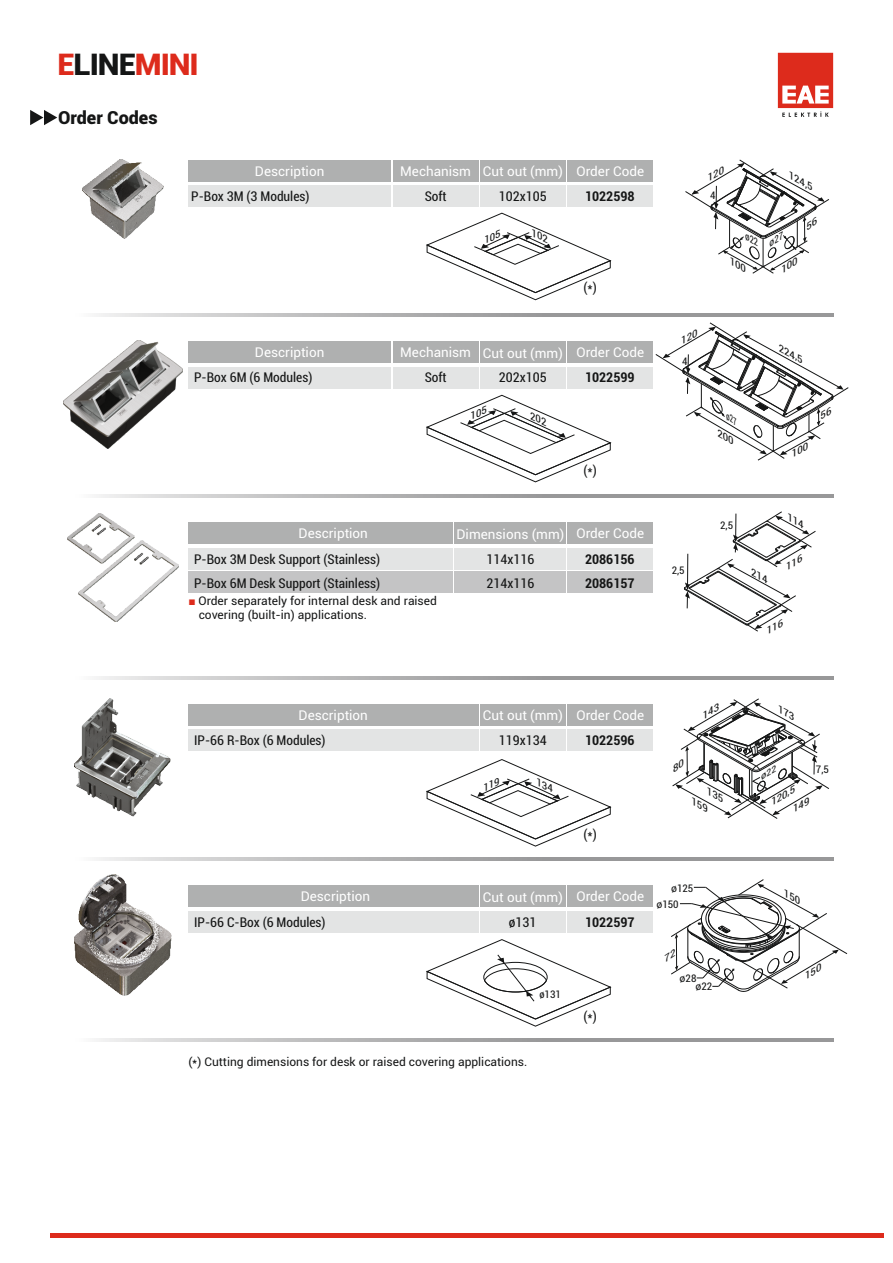
<style>
.page{position:relative;width:893px;height:1263px;background:#fff}
.page>*{position:absolute;margin:0;border:0;box-sizing:border-box;transform-origin:0 0}
.t1{font:900 30px "Roboto";letter-spacing:-.035em;color:#dd2b1c}
.t2{font:900 18px "Roboto";color:#151616}
.t3{font:condensed 13.5px/24px "Roboto";color:#151616}
.t4{font:13.5px "Roboto";color:#fff}
.t5{font:700 condensed 13.5px/24px "Roboto";color:#151616}
.t6{font:12px/13.4px "Roboto";color:#151616}
.t7{font:condensed 10.5px/8.1px "Roboto";color:#151616}
.t8{font:italic condensed 9.3px/15.8px "Roboto";color:#151616;scale:1.29 1}
.t9{font:italic condensed 9px/17.7px "Roboto";color:#151616;scale:1.35 1}
.s1{color:#151616}
.s2{font-family:"Arial";color:#dd2b1c}
.s3{font-stretch:normal}
</style>
<div class="page">
<svg style="left:30px;top:110px;width:27px;height:15px"></svg>
<svg style="left:778px;top:53px;width:55px;height:64px"></svg>
<hr style="left:51px;top:1233px;width:833px;height:4px;background:#dd2b1c">
<div style="left:568px;top:160px;width:85px;height:21px;background:#afb0b0"></div>
<div style="left:568px;top:185px;width:85px;height:22px;background:#e3e4e4"></div>
<div style="left:480px;top:160px;width:85px;height:21px;background:#afb0b0"></div>
<div style="left:480px;top:185px;width:85px;height:22px;background:#e3e4e4"></div>
<div style="left:393px;top:160px;width:85px;height:21px;background:#afb0b0"></div>
<div style="left:393px;top:185px;width:85px;height:22px;background:#e3e4e4"></div>
<img style="left:82px;top:160px;width:81px;height:79px">
<svg style="left:96px;top:313px;width:737px;height:4px;background:#afafb0"></svg>
<div style="left:568px;top:341px;width:85px;height:22px;background:#afb0b0"></div>
<div style="left:568px;top:367px;width:85px;height:21px;background:#e3e4e4"></div>
<div style="left:480px;top:341px;width:85px;height:22px;background:#afb0b0"></div>
<div style="left:480px;top:367px;width:85px;height:21px;background:#e3e4e4"></div>
<div style="left:393px;top:341px;width:85px;height:22px;background:#afb0b0"></div>
<div style="left:393px;top:367px;width:85px;height:21px;background:#e3e4e4"></div>
<div style="left:188px;top:341px;width:203px;height:22px;background:#afb0b0"></div>
<div style="left:188px;top:367px;width:203px;height:21px;background:#e3e4e4"></div>
<svg style="left:96px;top:494px;width:737px;height:4px;background:#afafb0"></svg>
<div style="left:188px;top:160px;width:203px;height:21px;background:#afb0b0"></div>
<div style="left:188px;top:185px;width:203px;height:22px;background:#e3e4e4"></div>
<img style="left:63px;top:341px;width:119px;height:107px">
<div style="left:568px;top:523px;width:85px;height:21px;background:#afb0b0"></div>
<div style="left:568px;top:548px;width:85px;height:21px;background:#e3e4e4"></div>
<div style="left:454px;top:523px;width:111px;height:21px;background:#afb0b0"></div>
<div style="left:454px;top:548px;width:111px;height:21px;background:#e3e4e4"></div>
<div style="left:188px;top:523px;width:264px;height:21px;background:#afb0b0"></div>
<div style="left:188px;top:548px;width:264px;height:21px;background:#e3e4e4"></div>
<hr style="left:63px;top:676px;width:770px;height:3px;background:#989899">
<img style="left:67px;top:514px;width:111px;height:108px">
<div style="left:568px;top:572px;width:85px;height:21px;background:#c4c4c5"></div>
<div style="left:454px;top:572px;width:111px;height:21px;background:#c4c4c5"></div>
<div style="left:188px;top:572px;width:264px;height:21px;background:#c4c4c5"></div>
<div style="left:568px;top:704px;width:85px;height:21px;background:#afb0b0"></div>
<div style="left:568px;top:730px;width:85px;height:21px;background:#e3e4e4"></div>
<div style="left:480px;top:704px;width:85px;height:21px;background:#afb0b0"></div>
<div style="left:480px;top:730px;width:85px;height:21px;background:#e3e4e4"></div>
<div style="left:188px;top:704px;width:290px;height:21px;background:#afb0b0"></div>
<div style="left:188px;top:730px;width:290px;height:21px;background:#e3e4e4"></div>
<svg style="left:96px;top:857px;width:737px;height:4px;background:#afafb0"></svg>
<div style="left:568px;top:885px;width:85px;height:22px;background:#afb0b0"></div>
<div style="left:568px;top:911px;width:85px;height:21px;background:#e3e4e4"></div>
<div style="left:480px;top:885px;width:85px;height:22px;background:#afb0b0"></div>
<div style="left:480px;top:911px;width:85px;height:21px;background:#e3e4e4"></div>
<div style="left:188px;top:885px;width:290px;height:22px;background:#afb0b0"></div>
<div style="left:188px;top:911px;width:290px;height:21px;background:#e3e4e4"></div>
<svg style="left:96px;top:1038px;width:737px;height:4px;background:#afafb0"></svg>
<img style="left:75px;top:699px;width:96px;height:117px">
<img style="left:74px;top:874px;width:97px;height:121px">
<svg style="left:426px;top:939px;width:185px;height:87px"></svg>
<svg style="left:671px;top:879px;width:177px;height:113px"></svg>
<svg style="left:685px;top:159px;width:144px;height:115px"></svg>
<svg style="left:655px;top:322px;width:194px;height:139px"></svg>
<svg style="left:684px;top:511px;width:132px;height:121px"></svg>
<svg style="left:672px;top:698px;width:157px;height:121px"></svg>
<svg style="left:426px;top:213px;width:185px;height:87px"></svg>
<svg style="left:426px;top:395px;width:185px;height:87px"></svg>
<svg style="left:426px;top:759px;width:185px;height:87px"></svg>
<h1 class="t1" style="left:57px;top:52px;width:143px">E<span class="s1">LINE</span>MINI</h1>
<h2 class="t2" style="left:58px;top:110px;width:101px">Order Codes</h2>
<p class="t4" style="left:255px;top:166px;width:71px">Description</p>
<p class="t3" style="left:191px;top:186px;width:120px">P-Box 3M (3 Modules)</p>
<p class="t4" style="left:255px;top:347px;width:71px">Description</p>
<p class="t3" style="left:194px;top:367px;width:120px">P-Box 6M (6 Modules)</p>
<p class="t4" style="left:400px;top:166px;width:245px">Mechanism Cut out (mm) Order Code</p>
<p class="t3" style="left:425px;top:186px;width:23px">Soft</p>
<p class="t3" style="left:499px;top:186px;width:49px">102x105</p>
<p class="t5" style="left:585px;top:186px;width:51px">1022598</p>
<p class="t3" style="left:584px;top:276px;width:15px">(*)</p>
<p class="t4" style="left:400px;top:347px;width:245px">Mechanism Cut out (mm) Order Code</p>
<p class="t3" style="left:425px;top:367px;width:23px">Soft</p>
<p class="t3" style="left:499px;top:367px;width:49px">202x105</p>
<p class="t5" style="left:585px;top:367px;width:51px">1022599</p>
<p class="t7" style="left:710px;top:192px;width:7px">4</p>
<p class="t7" style="left:682px;top:358px;width:7px">4</p>
<p class="t3" style="left:584px;top:460px;width:15px">(*)</p>
<p class="t4" style="left:456px;top:529px;width:109px">Dimensions (mm)</p>
<p class="t4" style="left:299px;top:528px;width:71px">Description</p>
<p class="t4" style="left:576px;top:528px;width:69px">Order Code</p>
<p class="t3" style="left:194px;top:548px;width:187px">P-Box 3M Desk Support (Stainless)<br>P-Box 6M Desk Support (Stainless)</p>
<p class="t6" style="left:199px;top:595px;width:240px;text-indent:-10px"><span class="s2">■</span> Order separately for internal desk and raised covering (built-in) applications.</p>
<p class="t3" style="left:487px;top:548px;width:49px">114x116<br>214x116</p>
<p class="t5" style="left:585px;top:548px;width:51px">2086156<br>2086157</p>
<p class="t7" style="left:672px;top:567px;width:14px">2,5</p>
<p class="t7" style="left:720px;top:522px;width:14px">2,5</p>
<p class="t8" style="left:793px;top:169px;width:22px;rotate:28deg">124,5</p>
<p class="t8" style="left:783px;top:342px;width:22px;rotate:28deg">224,5</p>
<p class="t4" style="left:299px;top:710px;width:71px">Description</p>
<p class="t4" style="left:483px;top:710px;width:163px">Cut out (mm) Order Code</p>
<p class="t3" style="left:194px;top:730px;width:133px">IP-66 R-Box (6 Modules)</p>
<p class="t3" style="left:499px;top:730px;width:49px">119x134</p>
<p class="t5" style="left:585px;top:730px;width:51px">1022596</p>
<p class="t3" style="left:584px;top:824px;width:15px">(*)</p>
<p class="t7" style="left:816px;top:767px;width:14px">7,5</p>
<p class="t8" style="left:704px;top:781px;width:23px;text-indent:9px;rotate:28deg">135<br>159</p>
<p class="t9" style="left:778px;top:789px;width:15px;text-indent:-15px;rotate:-31deg">120,5<br>149</p>
<p class="t4" style="left:301px;top:891px;width:71px">Description</p>
<p class="t4" style="left:483px;top:892px;width:163px">Cut out (mm) Order Code</p>
<p class="t3" style="left:194px;top:911px;width:133px">IP-66 C-Box (6 Modules)</p>
<p class="t3" style="left:509px;top:911px;width:29px">ø131</p>
<p class="t5" style="left:585px;top:911px;width:51px">1022597</p>
<p class="t7" style="left:671px;top:885px;width:24px"><span class="s3">ø</span>125</p>
<p class="t7" style="left:656px;top:901px;width:24px"><span class="s3">ø</span>150</p>
<p class="t7" style="left:539px;top:991px;width:23px">ø131</p>
<p class="t6" style="left:188px;top:1057px;width:341px">(*) Cutting dimensions for desk or raised covering applications.</p>
<p class="t3" style="left:584px;top:1005px;width:15px">(*)</p>
<p class="t7" style="left:695px;top:975px;width:18px;text-indent:-16px"><span class="s3">ø</span>28 <span class="s3">ø</span>22</p>
</div>
